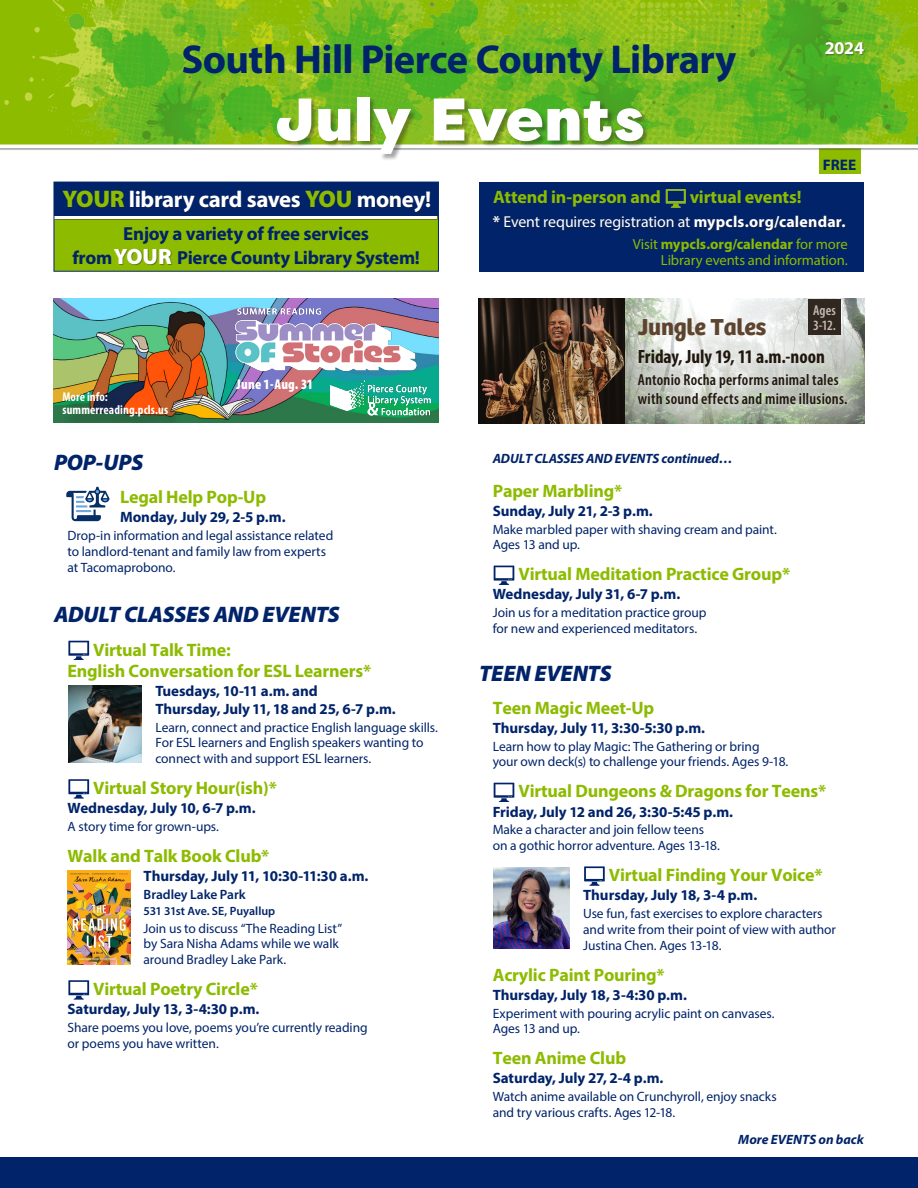
<style>
.page{position:relative;width:918px;height:1188px;background:#fff}
.page>*{position:absolute;margin:0;border:0;box-sizing:border-box;transform-origin:0 0}
.t1{font:900 60px "Filson Pro";letter-spacing:.02em;color:#fff}
.t2{font:700 40.5px "Myriad Pro";letter-spacing:-.015em;color:#002369}
.Event_Title{font:700 24px "Bree";letter-spacing:-.01em;color:#5e442f}
.t3{font:700 22.95px "Myriad Pro";letter-spacing:-.015em;color:#fff}
.New_Headers{font:italic 900 22.5px "Myriad Pro";letter-spacing:-.005em;color:#002369}
.t4{font:900 22.2px "Myriad Pro";color:#fff}
.Day__Date_and_Time{font:700 condensed 19.35px "Myriad Pro";color:#1f160e}
.t5{font:700 18.9px "Myriad Pro";letter-spacing:-.015em;color:#002369}
.Event_Title-2{font:700 18px/21px "Myriad Pro";letter-spacing:-.01em;color:#8dbb00}
.Description{font:700 18px "Myriad Pro";letter-spacing:-.01em;color:#8dbb00}
.t6{font:700 18px "Myriad Pro";color:#fff}
.Description-2{font:600 condensed 15.9px/19px "Myriad Pro";letter-spacing:.015em;color:#1f160e}
.Description-3{font:15.9px "Myriad Pro";letter-spacing:-.01em;color:#fff}
.New_Headers-2{font:700 15.3px "Myriad Pro";color:#002369}
.Day__Date_and_Time-2{font:700 15px/18px "Myriad Pro";letter-spacing:-.005em;color:#002369}
.Description-4{font:14.7px/16.5px "Myriad Pro";letter-spacing:-.01em;color:#8dbb00;text-align:right}
.t7{font:900 condensed 14.25px "Myriad Pro";letter-spacing:.01em;color:#fff}
.Description-5{font:600 condensed 14.25px/15.5px "Myriad Pro";letter-spacing:.005em;color:#c8bcb2}
.Description-6{font:13.5px/15.8px "Myriad Pro";letter-spacing:-.005em;color:#002369}
.Event_Title-3{font:italic 700 13.5px "Myriad Pro";letter-spacing:-.01em;color:#002369}
.New_Headers-3{font:italic 700 13.5px "Myriad Pro";color:#002369}
.Location_Venue{font:600 13.5px "Myriad Pro";letter-spacing:-.005em;color:#002369}
.t8{font:700 condensed 12.75px/13.5px "Myriad Pro";letter-spacing:.01em;color:#fff}
.t9{font:800 12.15px "Futura PT";letter-spacing:-.02em;color:#072f67}
.Location_address{font:600 12px "Myriad Pro";color:#002369}
.s1{font-weight:900;font-size:24px;color:#8dbb00}
.s2{font-weight:700}
.s3{font-weight:700;font-size:16.2px}
</style>
<div class="page">
<div style="left:819px;top:148px;width:42px;height:26px;background:#8dbb00"></div>
<div style="left:479px;top:182px;width:385px;height:90px;background:#002369"></div>
<svg style="left:68px;top:641px;width:21px;height:19px"></svg>
<svg style="left:68px;top:779px;width:21px;height:19px"></svg>
<svg style="left:68px;top:980px;width:21px;height:19px"></svg>
<svg style="left:494px;top:565px;width:20px;height:20px"></svg>
<svg style="left:494px;top:783px;width:20px;height:19px"></svg>
<svg style="left:584px;top:866px;width:21px;height:20px"></svg>
<svg style="left:53px;top:181px;width:386px;height:91px;background:#5a8032"></svg>
<div style="left:494px;top:216px;width:353px;height:16px;background:#231f20;opacity:.4"></div>
<img style="left:0;top:0;width:918px;height:145px">
<div style="left:0;top:145px;width:918px;height:5px;background:#231f20;opacity:.5"></div>
<hr style="left:0;top:145px;width:918px;height:3px;background:#fff">
<div style="left:826px;top:43px;width:39px;height:13px;background:#231f20;opacity:.4"></div>
<div style="left:277px;top:97px;width:373px;height:64px;background:#231f20;opacity:.4"></div>
<div style="left:0;top:1158px;width:918px;height:30px;background:#002369"></div>
<img style="left:69px;top:685px;width:73px;height:78px">
<svg style="left:666px;top:189px;width:20px;height:18px"></svg>
<svg style="left:66px;top:487px;width:44px;height:34px"></svg>
<svg style="left:603px;top:298px;width:262px;height:126px"></svg>
<img style="left:54px;top:298px;width:384px;height:125px">
<img style="left:331px;top:380px;width:102px;height:38px">
<img style="left:228px;top:299px;width:200px;height:82px">
<div style="left:62px;top:392px;width:119px;height:31px;background:#231f20;opacity:.5"></div>
<img style="left:68px;top:870px;width:62px;height:95px">
<img style="left:479px;top:299px;width:146px;height:124px">
<div style="left:809px;top:299px;width:32px;height:36px;background:#2f2720"></div>
<img style="left:493px;top:867px;width:77px;height:82px">
<p class="t2" style="left:182px;top:33px;width:556px">South Hill Pierce County Library</p>
<p class="t1" style="left:276px;top:82px;width:370px">July Events</p>
<p class="t6" style="left:825px;top:37px;width:41px">2024</p>
<p class="New_Headers-2" style="left:823px;top:154px;width:35px">FREE</p>
<p class="t3" style="left:63px;top:185px;width:370px"><span class="s1">YOUR</span> library card saves <span class="s1">YOU</span> money!</p>
<p class="t5" style="left:123px;top:221px;width:247px">Enjoy a variety of free services</p>
<p class="t5" style="left:72px;top:245px;width:41px">from</p>
<p class="t5" style="left:177px;top:245px;width:244px">Pierce County Library System!</p>
<p class="t4" style="left:114px;top:242px;width:60px">YOUR</p>
<p class="t8" style="left:62px;top:389px;width:107px">More info: summerreading.pcls.us</p>
<p class="t7" style="left:237px;top:376px;width:78px">June 1-Aug. 31</p>
<p class="New_Headers" style="left:54px;top:448px;width:91px">POP-UPS</p>
<p class="Event_Title-2" style="left:120px;top:486px;width:148px">Legal Help Pop-Up</p>
<p class="Day__Date_and_Time-2" style="left:120px;top:508px;width:167px">Monday, July 29, 2-5 p.m.</p>
<p class="Description-6" style="left:68px;top:528px;width:267px">Drop-in information and legal assistance related to landlord-tenant and family law from experts at Tacomaprobono.</p>
<p class="New_Headers" style="left:54px;top:600px;width:287px">ADULT CLASSES AND EVENTS</p>
<p class="Event_Title-2" style="left:68px;top:638px;width:305px;text-indent:26px">Virtual Talk Time:<br>English Conversation for ESL Learners*</p>
<p class="Day__Date_and_Time-2" style="left:155px;top:681px;width:242px">Tuesdays, 10-11 a.m. and<br>Thursday, July 11, 18 and 25, 6-7 p.m.</p>
<p class="Description-6" style="left:155px;top:719px;width:284px">Learn, connect and practice English language skills.<br>For ESL learners and English speakers wanting to connect with and support ESL learners.</p>
<p class="Event_Title-2" style="left:93px;top:777px;width:185px">Virtual Story Hour(ish)*</p>
<p class="Day__Date_and_Time-2" style="left:68px;top:799px;width:190px">Wednesday, July 10, 6-7 p.m.</p>
<p class="Description-6" style="left:68px;top:818px;width:153px">A story time for grown-ups.</p>
<p class="Event_Title-2" style="left:68px;top:845px;width:203px">Walk and Talk Book Club*</p>
<p class="Day__Date_and_Time-2" style="left:144px;top:867px;width:226px">Thursday, July 11, 10:30-11:30 a.m.</p>
<p class="Location_Venue" style="left:144px;top:886px;width:104px">Bradley Lake Park</p>
<p class="Location_address" style="left:144px;top:903px;width:133px">531 31st Ave. SE, Puyallup</p>
<p class="Description-6" style="left:144px;top:920px;width:200px">Join us to discuss “The Reading List” by Sara Nisha Adams while we walk around Bradley Lake Park.</p>
<p class="Event_Title-2" style="left:93px;top:978px;width:166px">Virtual Poetry Circle*</p>
<p class="Day__Date_and_Time-2" style="left:68px;top:1000px;width:193px">Saturday, July 13, 3-4:30 p.m.</p>
<p class="Description-6" style="left:68px;top:1019px;width:302px">Share poems you love, poems you’re currently reading or poems you have written.</p>
<p class="t9" style="left:57px;top:525px;width:58px">Legal Help</p>
<p class="Description" style="left:493px;top:186px;width:169px">Attend in-person and</p>
<p class="Description" style="left:690px;top:186px;width:113px">virtual events!</p>
<p class="Description-4" style="left:633px;top:235px;width:216px">Visit <span class="s2">mypcls.org/calendar</span> for more<br>Library events and information.</p>
<p class="Description-3" style="left:493px;top:212px;width:354px"><span class="s3">*</span> Event requires registration at <span class="s2">mypcls.org/calendar.</span></p>
<p class="Description-5" style="left:813px;top:302px;width:24px">Ages<br>3-12.</p>
<p class="Event_Title" style="left:638px;top:307px;width:130px">Jungle Tales</p>
<p class="Day__Date_and_Time" style="left:638px;top:344px;width:189px">Friday, July 19, 11 a.m.-noon</p>
<p class="Description-2" style="left:638px;top:370px;width:211px">Antonio Rocha performs animal tales with sound effects and mime illusions.</p>
<p class="Event_Title-3" style="left:493px;top:450px;width:241px">ADULT CLASSES AND EVENTS continued…</p>
<p class="Event_Title-2" style="left:493px;top:479px;width:131px">Paper Marbling*</p>
<p class="Day__Date_and_Time-2" style="left:493px;top:501px;width:162px">Sunday, July 21, 2-3 p.m.</p>
<p class="Description-6" style="left:493px;top:521px;width:286px">Make marbled paper with shaving cream and paint.<br>Ages 13 and up.</p>
<p class="Event_Title-2" style="left:518px;top:563px;width:273px">Virtual Meditation Practice Group*</p>
<p class="Day__Date_and_Time-2" style="left:493px;top:585px;width:189px">Wednesday, July 31, 6-7 p.m.</p>
<p class="Description-6" style="left:493px;top:605px;width:215px">Join us for a meditation practice group for new and experienced meditators.</p>
<p class="New_Headers" style="left:479px;top:658px;width:134px">TEEN EVENTS</p>
<p class="Event_Title-2" style="left:493px;top:697px;width:163px">Teen Magic Meet-Up</p>
<p class="Day__Date_and_Time-2" style="left:493px;top:718px;width:214px">Thursday, July 11, 3:30-5:30 p.m.</p>
<p class="Description-6" style="left:493px;top:738px;width:297px">Learn how to play Magic: The Gathering or bring<br>your own deck(s) to challenge your friends. Ages 9-18.</p>
<p class="Event_Title-2" style="left:518px;top:780px;width:309px">Virtual Dungeons &amp; Dragons for Teens*</p>
<p class="Day__Date_and_Time-2" style="left:493px;top:802px;width:242px">Friday, July 12 and 26, 3:30-5:45 p.m.</p>
<p class="Description-6" style="left:493px;top:822px;width:229px">Make a character and join fellow teens on a gothic horror adventure. Ages 13-18.</p>
<p class="Event_Title-2" style="left:609px;top:864px;width:215px">Virtual Finding Your Voice*</p>
<p class="Day__Date_and_Time-2" style="left:583px;top:886px;width:176px">Thursday, July 18, 3-4 p.m.</p>
<p class="Description-6" style="left:583px;top:906px;width:254px">Use fun, fast exercises to explore characters and write from their point of view with author<br>Justina Chen. Ages 13-18.</p>
<p class="Event_Title-2" style="left:493px;top:964px;width:174px">Acrylic Paint Pouring*</p>
<p class="Day__Date_and_Time-2" style="left:493px;top:985px;width:196px">Thursday, July 18, 3-4:30 p.m.</p>
<p class="Description-6" style="left:493px;top:1005px;width:283px">Experiment with pouring acrylic paint on canvases.<br>Ages 13 and up.</p>
<p class="Event_Title-2" style="left:493px;top:1047px;width:135px">Teen Anime Club</p>
<p class="Day__Date_and_Time-2" style="left:493px;top:1069px;width:172px">Saturday, July 27, 2-4 p.m.</p>
<p class="Description-6" style="left:493px;top:1089px;width:285px">Watch anime available on Crunchyroll, enjoy snacks and try various crafts. Ages 12-18.</p>
<p class="New_Headers-3" style="left:738px;top:1131px;width:127px">More EVENTS on back</p>
</div>
